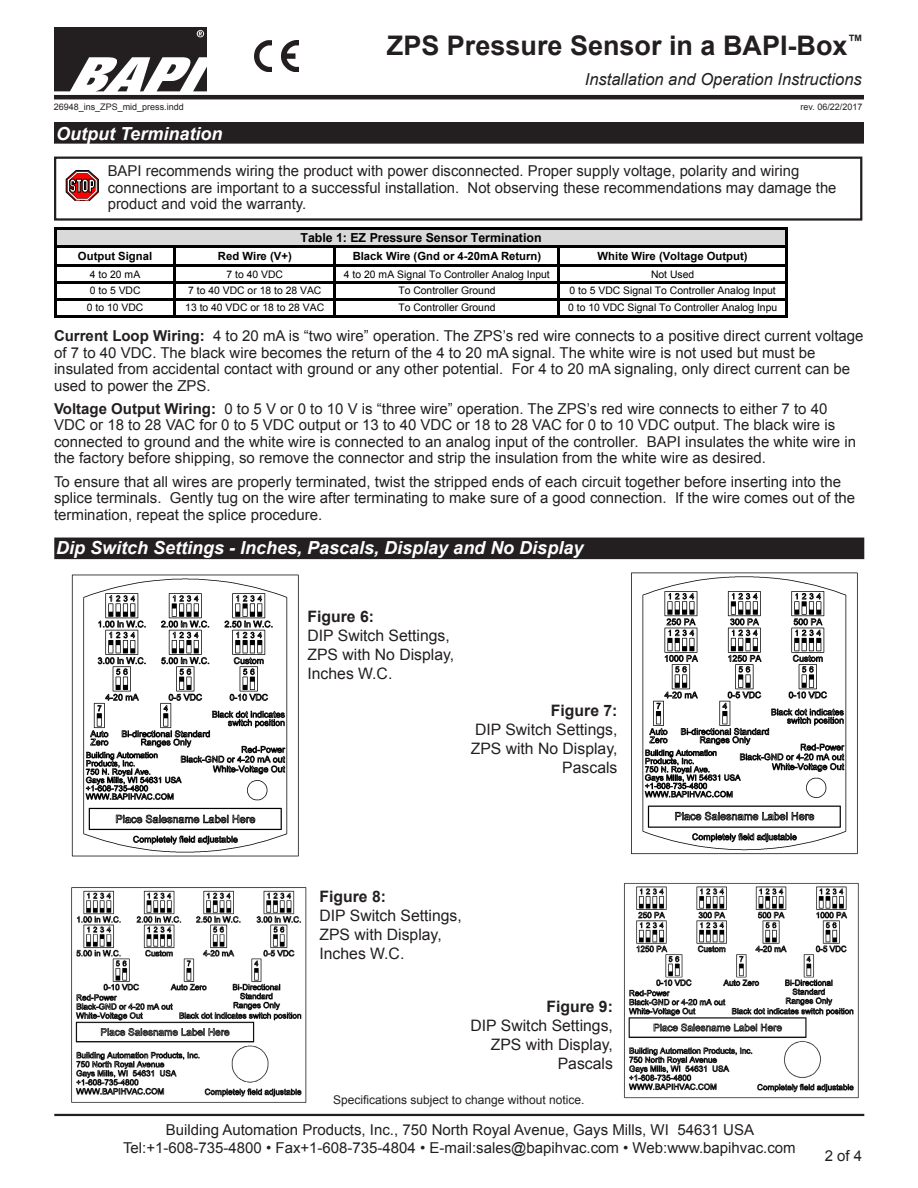
<style>
.page{position:relative;width:918px;height:1188px;background:#fff}
.page>*{position:absolute;margin:0;border:0;box-sizing:border-box;transform-origin:0 0}
.t1{font:700 27px "Arial";color:#231f20}
.Datasheet_Section_Ti{font:italic 700 18px "Arial";color:#fff}
.t2{font:italic 16.5px "Arial";color:#231f20}
.t3{font:15.75px/18.9px "Arial";color:#231f20}
.t4{font:700 15.75px "Arial";color:#231f20}
.t5{font:15px/16.5px "Arial";color:#231f20}
.t6{font:700 12.45px "Arial";color:#000}
.t7{font:12px "Arial";color:#231f20}
.t8{font:700 11.25px "Arial";letter-spacing:.005em;color:#000}
.t9{font:10.35px "Arial";letter-spacing:-.005em;color:#000}
.t10{font:9px "Arial";color:#231f20}
.s1{font-weight:700}
</style>
<div class="page">
<hr style="left:54px;top:1114px;width:810px;height:2px;background:#231f20">
<hr style="left:54px;top:95px;width:810px;height:4px;background:#231f20">
<img style="left:54px;top:27px;width:152px;height:64px">
<img style="left:255px;top:40px;width:43px;height:32px">
<div style="left:55px;top:123px;width:808px;height:20px;background:#231f20"></div>
<div style="left:54px;top:122px;width:810px;height:22px;border:2px solid #231f20"></div>
<div style="left:55px;top:538px;width:809px;height:20px;background:#231f20"></div>
<div style="left:54px;top:538px;width:810px;height:21px;border:2px solid #231f20"></div>
<img style="left:71px;top:574px;width:228px;height:283px">
<img style="left:631px;top:572px;width:227px;height:283px">
<img style="left:71px;top:887px;width:236px;height:216px">
<img style="left:624px;top:883px;width:235px;height:216px">
<div style="left:54px;top:157px;width:808px;height:64px;border:2px solid #231f20"></div>
<svg style="left:66px;top:170px;width:33px;height:31px"></svg>
<div style="left:56px;top:229px;width:730px;height:18px;background:#d9d9d9"></div>
<hr style="left:54px;top:227px;width:3px;height:91px;background:#000">
<svg style="left:174px;top:247px;width:2px;height:68px"></svg>
<svg style="left:334px;top:247px;width:2px;height:68px"></svg>
<svg style="left:558px;top:247px;width:2px;height:68px"></svg>
<hr style="left:785px;top:230px;width:3px;height:88px;background:#000">
<hr style="left:57px;top:227px;width:731px;height:3px;background:#000">
<hr style="left:57px;top:245px;width:728px;height:2px;background:#000">
<hr style="left:57px;top:264px;width:731px;height:3px;background:#000">
<hr style="left:57px;top:281px;width:731px;height:3px;background:#000">
<hr style="left:57px;top:298px;width:731px;height:3px;background:#000">
<hr style="left:57px;top:315px;width:731px;height:3px;background:#000">
<p class="t10" style="left:54px;top:101px;width:132px">26948_ins_ZPS_mid_press.indd</p>
<p class="Datasheet_Section_Ti" style="left:56px;top:121px;width:168px">Output Termination</p>
<h1 class="t1" style="left:387px;top:28px;width:478px">ZPS Pressure Sensor in a BAPI-Box<sup>™</sup></h1>
<p class="t2" style="left:585px;top:69px;width:278px">Installation and Operation Instructions</p>
<p class="t10" style="left:801px;top:101px;width:63px">rev. 06/22/2017</p>
<p class="t5" style="left:108px;top:163px;width:730px">BAPI recommends wiring the product with power disconnected. Proper supply voltage, polarity and wiring connections are important to a successful installation. Not observing these recommendations may damage the product and void the warranty.</p>
<p class="t8" style="left:78px;top:249px;width:76px">Output Signal</p>
<p class="t8" style="left:218px;top:249px;width:75px">Red Wire (V+)</p>
<p class="t8" style="left:353px;top:249px;width:190px">Black Wire (Gnd or 4-20mA Return)</p>
<p class="t8" style="left:598px;top:249px;width:152px">White Wire (Voltage Output)</p>
<p class="t9" style="left:90px;top:267px;width:52px">4 to 20 mA</p>
<p class="t9" style="left:227px;top:267px;width:58px">7 to 40 VDC</p>
<p class="t9" style="left:344px;top:267px;width:207px">4 to 20 mA Signal To Controller Analog Input</p>
<p class="t9" style="left:651px;top:267px;width:45px">Not Used</p>
<p class="t9" style="left:90px;top:284px;width:52px">0 to 5 VDC</p>
<p class="t9" style="left:188px;top:284px;width:135px">7 to 40 VDC or 18 to 28 VAC</p>
<p class="t9" style="left:398px;top:284px;width:99px">To Controller Ground</p>
<p class="t9" style="left:570px;top:284px;width:208px">0 to 5 VDC Signal To Controller Analog Input</p>
<p class="t9" style="left:87px;top:301px;width:58px">0 to 10 VDC</p>
<p class="t9" style="left:185px;top:301px;width:140px">13 to 40 VDC or 18 to 28 VAC</p>
<p class="t9" style="left:398px;top:301px;width:99px">To Controller Ground</p>
<p class="t9" style="left:568px;top:301px;width:211px">0 to 10 VDC Signal To Controller Analog Inpu</p>
<p class="t6" style="left:300px;top:229px;width:243px">Table 1: EZ Pressure Sensor Termination</p>
<p class="t5" style="left:54px;top:328px;width:811px"><span class="s1">Current Loop Wiring:</span> 4 to 20 mA is “two wire” operation. The ZPS’s red wire connects to a positive direct current voltage of 7 to 40 VDC. The black wire becomes the return of the 4 to 20 mA signal. The white wire is not used but must be insulated from accidental contact with ground or any other potential. For 4 to 20 mA signaling, only direct current can be used to power the ZPS.</p>
<p class="t5" style="left:54px;top:401px;width:804px"><span class="s1">Voltage Output Wiring:</span> 0 to 5 V or 0 to 10 V is “three wire” operation. The ZPS’s red wire connects to either 7 to 40<br>VDC or 18 to 28 VAC for 0 to 5 VDC output or 13 to 40 VDC or 18 to 28 VAC for 0 to 10 VDC output. The black wire is connected to ground and the white wire is connected to an analog input of the controller. BAPI insulates the white wire in the factory before shipping, so remove the connector and strip the insulation from the white wire as desired.</p>
<p class="t5" style="left:54px;top:473px;width:803px">To ensure that all wires are properly terminated, twist the stripped ends of each circuit together before inserting into the splice terminals. Gently tug on the wire after terminating to make sure of a good connection. If the wire comes out of the termination, repeat the splice procedure.</p>
<p class="Datasheet_Section_Ti" style="left:56px;top:536px;width:529px">Dip Switch Settings - Inches, Pascals, Display and No Display</p>
<p class="t4" style="left:308px;top:606px;width:68px">Figure 6:</p>
<p class="t3" style="left:308px;top:626px;width:148px">DIP Switch Settings,<br>ZPS with No Display,<br>Inches W.C.</p>
<p class="t4" style="left:551px;top:700px;width:68px">Figure 7:</p>
<p class="t3" style="left:471px;top:721px;width:148px;text-align:right">DIP Switch Settings,<br>ZPS with No Display,<br>Pascals</p>
<p class="t4" style="left:320px;top:886px;width:68px">Figure 8:</p>
<p class="t3" style="left:320px;top:907px;width:144px">DIP Switch Settings,<br>ZPS with Display,<br>Inches W.C.</p>
<p class="t4" style="left:546px;top:996px;width:68px">Figure 9:</p>
<p class="t3" style="left:471px;top:1016px;width:144px;text-align:right">DIP Switch Settings,<br>ZPS with Display,<br>Pascals</p>
<p class="t7" style="left:333px;top:1092px;width:253px">Specifications subject to change without notice.</p>
<p class="t5" style="left:123px;top:1121px;width:674px;line-height:18px;text-align:center">Building Automation Products, Inc., 750 North Royal Avenue, Gays Mills, WI 54631 USA<br>Tel:+1-608-735-4800 • Fax+1-608-735-4804 • E-mail:sales@bapihvac.com • Web:www.bapihvac.com</p>
<p class="t5" style="left:825px;top:1148px;width:39px">2 of 4</p>
</div>
